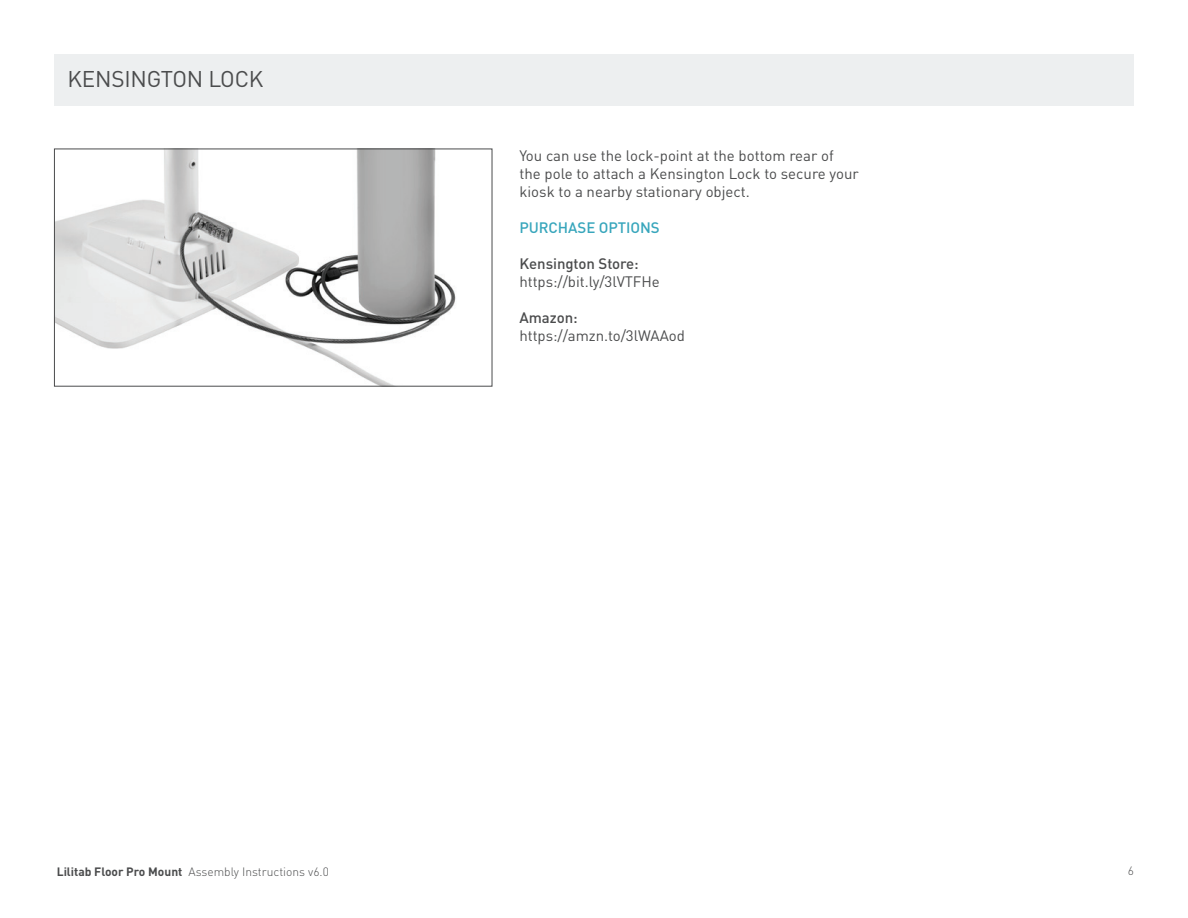
<style>
.page{position:relative;width:1188px;height:918px;background:#fff}
.page>*{position:absolute;margin:0;border:0;box-sizing:border-box;transform-origin:0 0}
.t1{font:22.5px "DIN";letter-spacing:-.01em;color:#4b4c4d}
.t2{font:15px/18px "DIN";color:#4b4c4d}
.t3{font:500 15px "DIN";letter-spacing:-.005em;color:#4b4c4d}
.t4{font:500 15px "DIN";letter-spacing:-.005em;color:#38a6bc}
.t5{font:300 12px "DIN";color:#4b4c4d}
.s1{font-weight:700}
</style>
<div class="page">
<div style="left:54px;top:54px;width:1080px;height:52px;background:#edeff0"></div>
<img style="left:56px;top:151px;width:400px;height:233px">
<h1 class="t1" style="left:68px;top:65px;width:197px">KENSINGTON LOCK</h1>
<p class="t2" style="left:519px;top:146px;width:341px">You can use the lock-point at the bottom rear of the pole to attach a Kensington Lock to secure your kiosk to a nearby stationary object.</p>
<p class="t4" style="left:519px;top:218px;width:142px">PURCHASE OPTIONS</p>
<p class="t3" style="left:519px;top:254px;width:121px">Kensington Store:</p>
<p class="t2" style="left:519px;top:272px;width:142px">https://bit.ly/3lVTFHe</p>
<p class="t3" style="left:519px;top:308px;width:60px">Amazon:</p>
<p class="t2" style="left:519px;top:326px;width:167px">https://amzn.to/3lWAAod</p>
<p class="t5" style="left:57px;top:864px;width:274px"><span class="s1">Lilitab Floor Pro Mount</span> Assembly Instructions v6.0</p>
<p class="t5" style="left:1128px;top:864px;width:8px">6</p>
</div>
